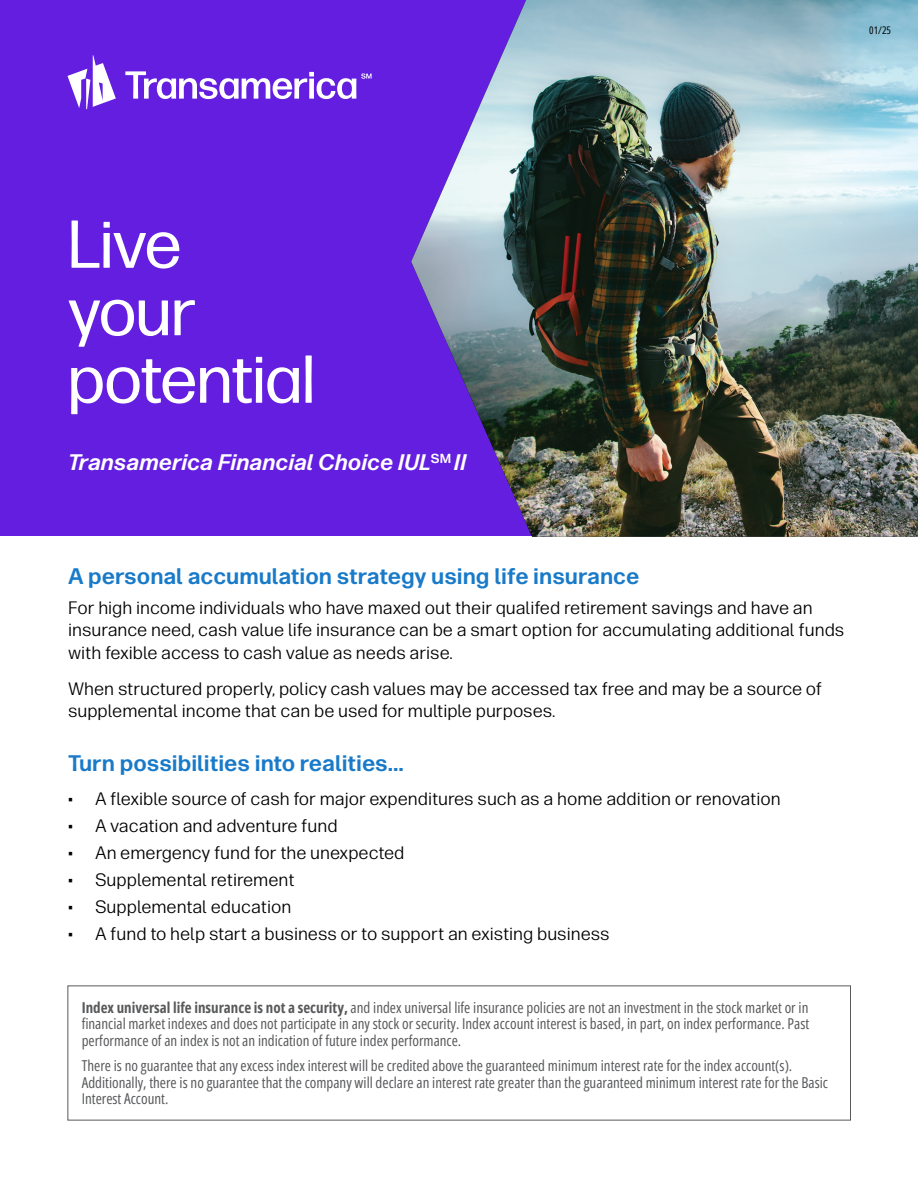
<style>
.page{position:relative;width:918px;height:1188px;background:#fff}
.page>*{position:absolute;margin:0;border:0;box-sizing:border-box;transform-origin:0 0}
.TA_Title_2_45pt{font:67.5px/67.5px "Forever Forma Heading";letter-spacing:-.01em;color:#fff}
.TA_Subhead_3_15pt{font:700 22.5px "Forever Forma Body Text";color:#187ac9}
.TA_Subhead_3_15pt-2{font:italic 700 22.5px "Forever Forma Body Text";color:#fff}
.TA_Body_copy_12pt{font:18px/22.5px "Forever Forma Body Text";color:#000}
.TA_Legal_10pt{font:15px/16.5px "Open Sans Condensed";color:#58595b;text-align:justify}
.t1{font:10.5px "Open Sans Condensed";color:#000}
.s1{font-weight:700}
</style>
<div class="page">
<div style="left:0;top:0;width:918px;height:536px;background:#641ee0"></div>
<img style="left:411px;top:0;width:507px;height:537px">
<svg style="left:68px;top:55px;width:304px;height:54px"></svg>
<p class="t1" style="left:869px;top:24px;width:23px">01/25</p>
<p class="TA_Title_2_45pt" style="left:68px;top:206px;width:249px">Live your potential</p>
<p class="TA_Subhead_3_15pt-2" style="left:68px;top:445px;width:400px">Transamerica Financial Choice IUL<sup>SM</sup> II</p>
<p class="TA_Subhead_3_15pt" style="left:68px;top:559px;width:573px">A personal accumulation strategy using life insurance</p>
<p class="TA_Body_copy_12pt" style="left:68px;top:595px;width:778px">For high income individuals who have maxed out their qualifed retirement savings and have an insurance need, cash value life insurance can be a smart option for accumulating additional funds with fexible access to cash value as needs arise.</p>
<p class="TA_Body_copy_12pt" style="left:68px;top:676px;width:755px">When structured properly, policy cash values may be accessed tax free and may be a source of supplemental income that can be used for multiple purposes.</p>
<p class="TA_Subhead_3_15pt" style="left:68px;top:746px;width:337px">Turn possibilities into realities...</p>
<p class="TA_Body_copy_12pt" style="left:68px;top:786px;width:714px">• A flexible source of cash for major expenditures such as a home addition or renovation</p>
<p class="TA_Body_copy_12pt" style="left:68px;top:813px;width:271px">• A vacation and adventure fund</p>
<p class="TA_Body_copy_12pt" style="left:68px;top:840px;width:338px">• An emergency fund for the unexpected</p>
<p class="TA_Body_copy_12pt" style="left:68px;top:867px;width:228px">• Supplemental retirement</p>
<p class="TA_Body_copy_12pt" style="left:68px;top:894px;width:225px">• Supplemental education</p>
<p class="TA_Body_copy_12pt" style="left:68px;top:921px;width:543px">• A fund to help start a business or to support an existing business</p>
<p class="TA_Legal_10pt" style="left:82px;top:999px;width:729px"><span class="s1">Index universal life insurance is not a security,</span> and index universal life insurance policies are not an investment in the stock market or in financial market indexes and does not participate in any stock or security. Index account interest is based, in part, on index performance. Past performance of an index is not an indication of future index performance.</p>
<p class="TA_Legal_10pt" style="left:82px;top:1057px;width:748px;text-align:left">There is no guarantee that any excess index interest will be credited above the guaranteed minimum interest rate for the index account(s).<br>Additionally, there is no guarantee that the company will declare an interest rate greater than the guaranteed minimum interest rate for the Basic<br>Interest Account.</p>
</div>
